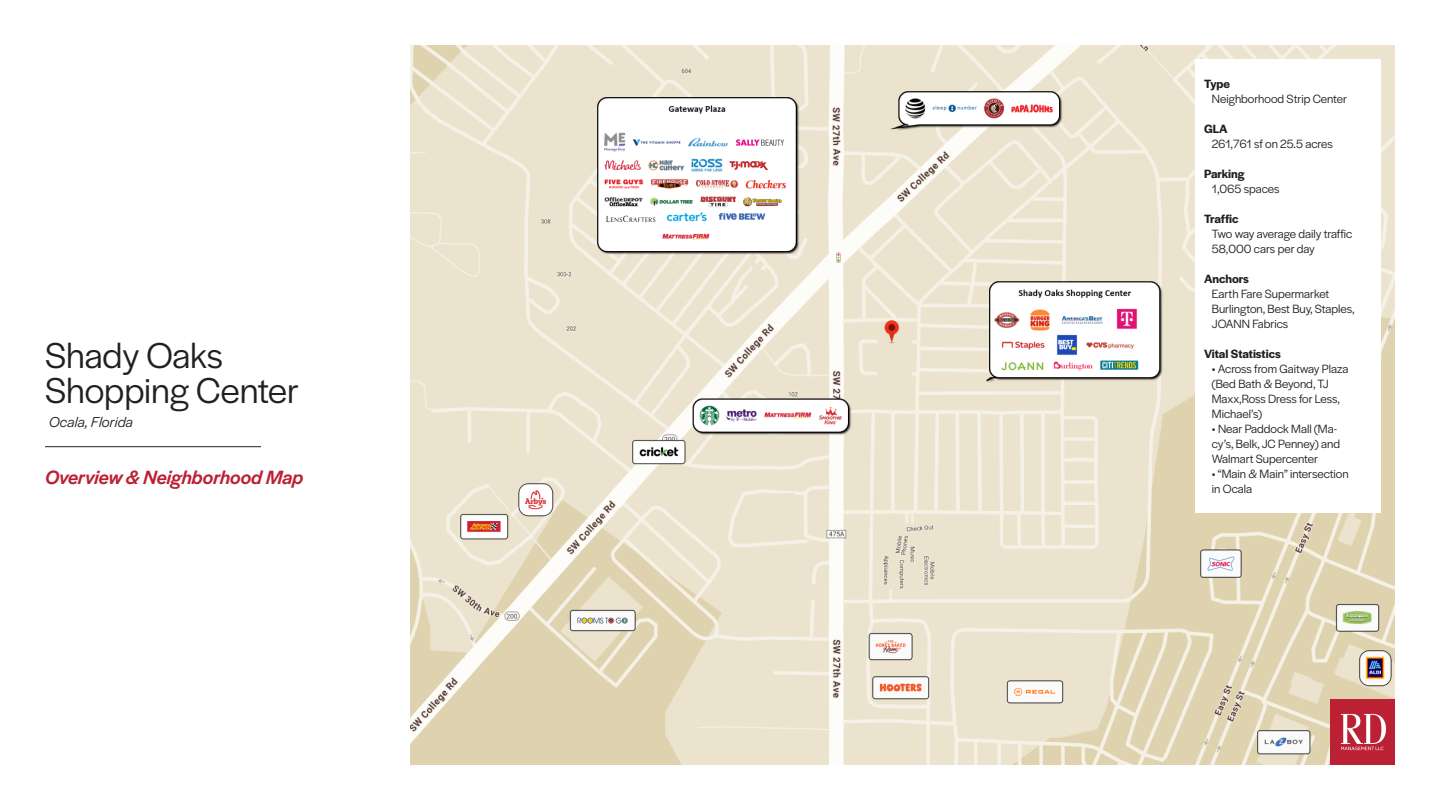
<style>
.page{position:relative;width:1440px;height:810px;background:#fff}
.page>*{position:absolute;margin:0;border:0;box-sizing:border-box;transform-origin:0 0}
.t1{font:37.5px "Halyard Display";color:#231f20}
.t2{font:italic 500 20px "Halyard Display";color:#bb2033}
.t3{font:italic 15px "Halyard Display";letter-spacing:.01em;color:#231f20}
.t4{font:12.5px/15px "Halyard Display";color:#231f20}
.t5{font:600 12.5px "Halyard Display";color:#231f20}
</style>
<div class="page">
<hr style="left:45px;top:446px;width:216px;height:1px;background:#231f20">
<img style="left:410px;top:45px;width:985px;height:720px">
<img style="left:1330px;top:699px;width:65px;height:65px">
<div style="left:1195px;top:59px;width:186px;height:454px;background:#fff"></div>
<p class="t1" style="left:45px;top:329px;width:179px">Shady Oaks</p>
<p class="t1" style="left:45px;top:364px;width:256px">Shopping Center</p>
<p class="t3" style="left:49px;top:411px;width:85px">Ocala, Florida</p>
<p class="t2" style="left:45px;top:463px;width:260px">Overview &amp; Neighborhood Map</p>
<p class="t5" style="left:1204px;top:75px;width:27px">Type</p>
<p class="t4" style="left:1212px;top:90px;width:137px">Neighborhood Strip Center</p>
<p class="t5" style="left:1204px;top:120px;width:25px">GLA</p>
<p class="t4" style="left:1212px;top:135px;width:122px">261,761 sf on 25.5 acres</p>
<p class="t5" style="left:1204px;top:165px;width:42px">Parking</p>
<p class="t4" style="left:1212px;top:180px;width:69px">1,065 spaces</p>
<p class="t5" style="left:1204px;top:210px;width:36px">Traffic</p>
<p class="t4" style="left:1212px;top:225px;width:142px">Two way average daily traffic</p>
<p class="t4" style="left:1212px;top:240px;width:105px">58,000 cars per day</p>
<p class="t5" style="left:1204px;top:270px;width:47px">Anchors</p>
<p class="t4" style="left:1212px;top:285px;width:119px">Earth Fare Supermarket</p>
<p class="t4" style="left:1212px;top:300px;width:144px">Burlington, Best Buy, Staples,</p>
<p class="t4" style="left:1212px;top:315px;width:78px">JOANN Fabrics</p>
<p class="t5" style="left:1204px;top:345px;width:78px">Vital Statistics</p>
<p class="t4" style="left:1212px;top:360px;width:138px">• Across from Gaitway Plaza</p>
<p class="t4" style="left:1212px;top:375px;width:130px">(Bed Bath &amp; Beyond, TJ<br>Maxx,Ross Dress for Less,<br>Michael’s)</p>
<p class="t4" style="left:1212px;top:420px;width:130px">• Near Paddock Mall (Ma&shy;cy’s, Belk, JC Penney) and<br>Walmart Supercenter</p>
<p class="t4" style="left:1212px;top:465px;width:138px">• “Main &amp; Main” intersection in Ocala</p>
</div>
